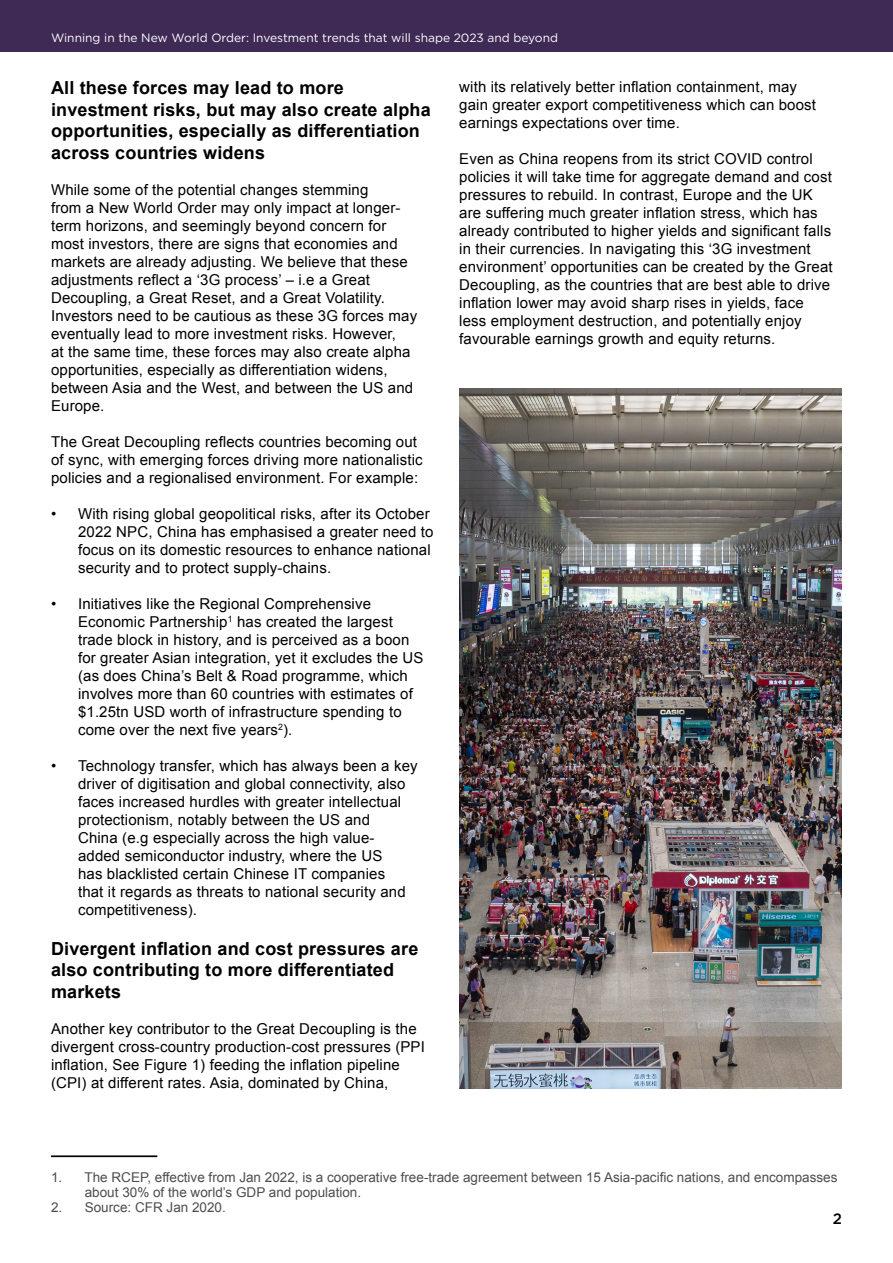
<style>
.page{position:relative;width:893px;height:1263px;background:#fff}
.page>*{position:absolute;margin:0;border:0;box-sizing:border-box;transform-origin:0 0}
.t1{font:700 18px/21.6px "Arial";letter-spacing:.01em;color:#000}
.t2{font:15px/18px "Arial";letter-spacing:.01em;color:#000}
.t3{font:500 15px "Gotham";color:#000}
.t4{font:13.5px/15px "Arial";color:#4d4d4d}
.t5{font:12px "Gotham";color:#fff}
</style>
<div class="page">
<div style="left:0;top:0;width:893px;height:51px;background:#3f2a56"></div>
<hr style="left:51px;top:1155px;width:106px;height:2px;background:#000">
<img style="left:459px;top:389px;width:383px;height:700px">
<p class="t5" style="left:51px;top:30px;width:508px">Winning in the New World Order: Investment trends that will shape 2023 and beyond</p>
<p class="t1" style="left:51px;top:78px;width:381px">All these forces may lead to more investment risks, but may also create alpha opportunities, especially as differentiation across countries widens</p>
<p class="t2" style="left:51px;top:181px;width:368px">While some of the potential changes stemming<br>from a New World Order may only impact at longer&shy;term horizons, and seemingly beyond concern for most investors, there are signs that economies and markets are already adjusting. We believe that these adjustments reflect a ‘3G process’ – i.e a Great Decoupling, a Great Reset, and a Great Volatility.<br>Investors need to be cautious as these 3G forces may eventually lead to more investment risks. However,<br>at the same time, these forces may also create alpha opportunities, especially as differentiation widens, between Asia and the West, and between the US and Europe.</p>
<p class="t2" style="left:51px;top:433px;width:373px">The Great Decoupling reflects countries becoming out of sync, with emerging forces driving more nationalistic policies and a regionalised environment. For example:</p>
<p class="t2" style="left:78px;top:505px;width:357px;text-indent:-27px">• With rising global geopolitical risks, after its October 2022 NPC, China has emphasised a greater need to focus on its domestic resources to enhance national security and to protect supply-chains.</p>
<p class="t2" style="left:78px;top:595px;width:347px;text-indent:-27px">• Initiatives like the Regional Comprehensive Economic Partnership<sup>1</sup> has created the largest trade block in history, and is perceived as a boon for greater Asian integration, yet it excludes the US (as does China’s Belt &amp; Road programme, which involves more than 60 countries with estimates of $1.25tn USD worth of infrastructure spending to come over the next five years<sup>2</sup>).</p>
<p class="t2" style="left:78px;top:757px;width:341px;text-indent:-27px">• Technology transfer, which has always been a key driver of digitisation and global connectivity, also faces increased hurdles with greater intellectual protectionism, notably between the US and<br>China (e.g especially across the high value&shy;added semiconductor industry, where the US<br>has blacklisted certain Chinese IT companies<br>that it regards as threats to national security and competitiveness).</p>
<p class="t1" style="left:51px;top:938px;width:369px">Divergent inflation and cost pressures are also contributing to more differentiated markets</p>
<p class="t2" style="left:51px;top:1020px;width:375px">Another key contributor to the Great Decoupling is the divergent cross-country production-cost pressures (PPI inflation, See Figure 1) feeding the inflation pipeline (CPI) at different rates. Asia, dominated by China,</p>
<p class="t2" style="left:459px;top:78px;width:358px">with its relatively better inflation containment, may gain greater export competitiveness which can boost earnings expectations over time.</p>
<p class="t2" style="left:459px;top:150px;width:375px">Even as China reopens from its strict COVID control policies it will take time for aggregate demand and cost pressures to rebuild. In contrast, Europe and the UK are suffering much greater inflation stress, which has already contributed to higher yields and significant falls in their currencies. In navigating this ‘3G investment environment’ opportunities can be created by the Great Decoupling, as the countries that are best able to drive inflation lower may avoid sharp rises in yields, face less employment destruction, and potentially enjoy favourable earnings growth and equity returns.</p>
<p class="t4" style="left:85px;top:1170px;width:754px;text-indent:-34px">1. The RCEP, effective from Jan 2022, is a cooperative free-trade agreement between 15 Asia-pacific nations, and encompasses about 30% of the world’s GDP and population.</p>
<p class="t4" style="left:51px;top:1200px;width:176px">2. Source: CFR Jan 2020.</p>
<p class="t3" style="left:833px;top:1209px;width:11px">2</p>
</div>
